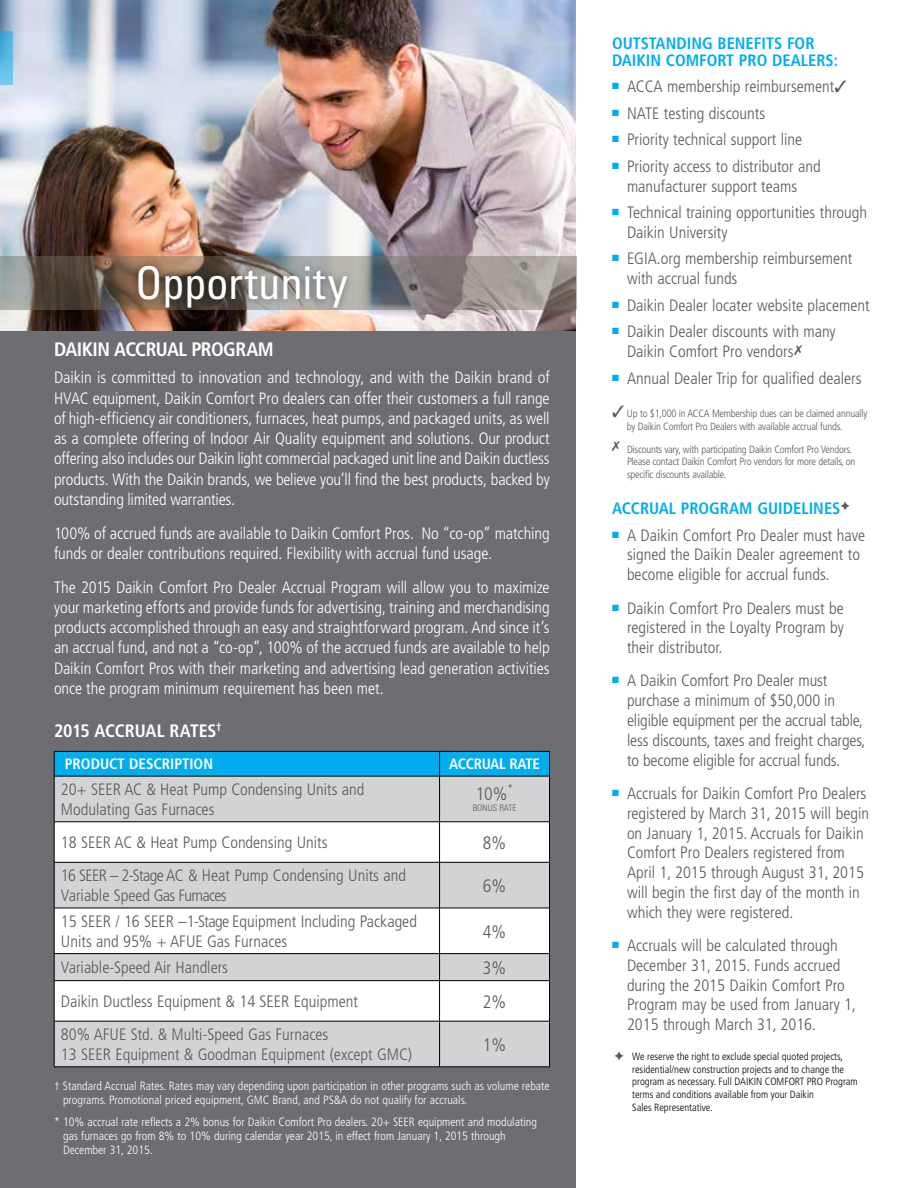
<style>
.page{position:relative;width:918px;height:1188px;background:#fff}
.page>*{position:absolute;margin:0;border:0;box-sizing:border-box;transform-origin:0 0}
.t1{font:condensed 45px "Univers";letter-spacing:-.005em;color:#fff}
.t2{font:700 condensed 19.5px "Frutiger LT Std";letter-spacing:-.025em;color:#fff}
.t3{font:700 condensed 18px "Frutiger LT Std";letter-spacing:-.01em;color:#fff}
.t4{font:300 condensed 18px "Frutiger LT Std";color:#58595b}
.t5{font:300 condensed 16.5px/19.8px "Frutiger LT Std";color:#58595b}
.t6{font:300 condensed 16.5px/20.2px "Frutiger LT Std";letter-spacing:-.005em;color:#fff;text-align:justify}
.t7{font:700 condensed 16.5px/16.5px "Frutiger LT Std";color:#00aeef}
.t8{font:700 condensed 15px "Frutiger LT Std";color:#fff}
.t9{font:700 condensed 15px "Frutiger LT Std";letter-spacing:-.02em;color:#fff}
.t10{font:300 condensed 12px/14.4px "Frutiger LT Std";color:#fff}
.t11{font:300 condensed 10.5px/12.6px "Frutiger LT Std";letter-spacing:-.02em;color:#58595b}
.t12{font:300 condensed 10.5px/12.6px "Frutiger LT";color:#000}
.t13{font:300 condensed 9px "Univers";color:#58595b}
</style>
<div class="page">
<img style="left:0;top:0;width:576px;height:332px">
<div style="left:0;top:332px;width:583px;height:856px;background:#6d6e71"></div>
<div style="left:55px;top:777px;width:494px;height:290px;background:#d1d3d4"></div>
<svg style="left:55px;top:823px;width:494px;height:198px;background:#eceded"></svg>
<svg style="left:54px;top:751px;width:496px;height:25px;background:#00a4e1"></svg>
<hr style="left:54px;top:776px;width:386px;height:1px;background:#000">
<hr style="left:54px;top:776px;width:1px;height:46px;background:#000">
<hr style="left:440px;top:776px;width:110px;height:1px;background:#000">
<hr style="left:439px;top:776px;width:1px;height:46px;background:#000">
<hr style="left:549px;top:776px;width:1px;height:46px;background:#000">
<hr style="left:54px;top:822px;width:386px;height:1px;background:#000">
<hr style="left:54px;top:822px;width:1px;height:40px;background:#000">
<hr style="left:440px;top:822px;width:110px;height:1px;background:#000">
<hr style="left:439px;top:822px;width:1px;height:40px;background:#000">
<hr style="left:549px;top:822px;width:1px;height:40px;background:#000">
<hr style="left:54px;top:862px;width:386px;height:1px;background:#000">
<hr style="left:54px;top:862px;width:1px;height:46px;background:#000">
<hr style="left:440px;top:862px;width:110px;height:1px;background:#000">
<hr style="left:439px;top:862px;width:1px;height:46px;background:#000">
<hr style="left:549px;top:862px;width:1px;height:46px;background:#000">
<hr style="left:54px;top:908px;width:386px;height:1px;background:#000">
<hr style="left:54px;top:908px;width:1px;height:45px;background:#000">
<hr style="left:440px;top:908px;width:110px;height:1px;background:#000">
<hr style="left:439px;top:908px;width:1px;height:45px;background:#000">
<hr style="left:549px;top:908px;width:1px;height:45px;background:#000">
<hr style="left:54px;top:953px;width:386px;height:1px;background:#000">
<svg style="left:54px;top:954px;width:1px;height:26px"></svg>
<hr style="left:440px;top:953px;width:110px;height:1px;background:#000">
<svg style="left:439px;top:954px;width:1px;height:26px"></svg>
<svg style="left:549px;top:954px;width:1px;height:26px"></svg>
<hr style="left:54px;top:980px;width:386px;height:1px;background:#000">
<hr style="left:54px;top:981px;width:1px;height:40px;background:#000">
<hr style="left:440px;top:980px;width:110px;height:1px;background:#000">
<hr style="left:439px;top:981px;width:1px;height:40px;background:#000">
<hr style="left:549px;top:981px;width:1px;height:40px;background:#000">
<hr style="left:54px;top:1021px;width:386px;height:1px;background:#000">
<hr style="left:54px;top:1021px;width:1px;height:46px;background:#000">
<hr style="left:440px;top:1021px;width:110px;height:1px;background:#000">
<hr style="left:439px;top:1021px;width:1px;height:46px;background:#000">
<hr style="left:549px;top:1021px;width:1px;height:46px;background:#000">
<hr style="left:54px;top:1067px;width:386px;height:1px;background:#000">
<hr style="left:440px;top:1067px;width:110px;height:1px;background:#000">
<div style="left:577px;top:0;width:341px;height:1188px;background:#fff"></div>
<svg style="left:0;top:31px;width:13px;height:54px"></svg>
<svg style="left:0;top:256px;width:577px;height:54px;background:#817b76"></svg>
<hr style="left:0;top:450px;width:1px;height:72px;background:#718190">
<div style="left:130px;top:258px;width:225px;height:57px;background:#000;opacity:.45"></div>
<h1 class="t1" style="left:135px;top:255px;width:214px">Opportunity</h1>
<p class="t2" style="left:54px;top:338px;width:221px">DAIKIN ACCRUAL PROGRAM</p>
<p class="t6" style="left:54px;top:368px;width:497px">Daikin is committed to innovation and technology, and with the Daikin brand of HVAC equipment, Daikin Comfort Pro dealers can offer their customers a full range of high-efficiency air conditioners, furnaces, heat pumps, and packaged units, as well as a complete offering of Indoor Air Quality equipment and solutions. Our product offering also includes our Daikin light commercial packaged unit line and Daikin ductless products. With the Daikin brands, we believe you’ll find the best products, backed by outstanding limited warranties.</p>
<p class="t6" style="left:54px;top:523px;width:497px">100% of accrued funds are available to Daikin Comfort Pros. No “co-op” matching funds or dealer contributions required. Flexibility with accrual fund usage.</p>
<p class="t6" style="left:54px;top:577px;width:497px">The 2015 Daikin Comfort Pro Dealer Accrual Program will allow you to maximize your marketing efforts and provide funds for advertising, training and merchandising products accomplished through an easy and straightforward program. And since it’s an accrual fund, and not a “co-op”, 100% of the accrued funds are available to help Daikin Comfort Pros with their marketing and advertising lead generation activities once the program minimum requirement has been met.</p>
<p class="t3" style="left:54px;top:720px;width:169px">2015 ACCRUAL RATES<sup>†</sup></p>
<p class="t8" style="left:65px;top:755px;width:150px">PRODUCT DESCRIPTION</p>
<p class="t9" style="left:449px;top:755px;width:92px">ACCRUAL RATE</p>
<p class="t5" style="left:61px;top:780px;width:305px">20+ SEER AC &amp; Heat Pump Condensing Units and<br>Modulating Gas Furnaces</p>
<p class="t4" style="left:476px;top:784px;width:39px">10%<sup>*</sup></p>
<p class="t13" style="left:473px;top:803px;width:45px">BONUS RATE</p>
<p class="t5" style="left:61px;top:833px;width:268px">18 SEER AC &amp; Heat Pump Condensing Units</p>
<p class="t4" style="left:483px;top:832px;width:25px">8%</p>
<p class="t5" style="left:61px;top:866px;width:347px">16 SEER – 2-Stage AC &amp; Heat Pump Condensing Units and<br>Variable Speed Gas Furnaces</p>
<p class="t4" style="left:483px;top:875px;width:25px">6%</p>
<p class="t5" style="left:61px;top:912px;width:358px">15 SEER / 16 SEER –1-Stage Equipment Including Packaged<br>Units and 95% + AFUE Gas Furnaces</p>
<p class="t4" style="left:483px;top:921px;width:25px">4%</p>
<p class="t5" style="left:61px;top:958px;width:169px">Variable-Speed Air Handlers</p>
<p class="t4" style="left:483px;top:957px;width:25px">3%</p>
<p class="t5" style="left:61px;top:992px;width:299px">Daikin Ductless Equipment &amp; 14 SEER Equipment</p>
<p class="t4" style="left:483px;top:991px;width:25px">2%</p>
<p class="t5" style="left:61px;top:1025px;width:353px">80% AFUE Std. &amp; Multi-Speed Gas Furnaces<br>13 SEER Equipment &amp; Goodman Equipment (except GMC)</p>
<p class="t4" style="left:483px;top:1034px;width:25px">1%</p>
<p class="t10" style="left:63px;top:1079px;width:488px;text-indent:-9px">† Standard Accrual Rates. Rates may vary depending upon participation in other programs such as volume rebate programs. Promotional priced equipment, GMC Brand, and PS&amp;A do not qualify for accruals.</p>
<p class="t10" style="left:63px;top:1114px;width:475px;text-indent:-9px">* 10% accrual rate reflects a 2% bonus for Daikin Comfort Pro dealers. 20+ SEER equipment and modulating gas furnaces go from 8% to 10% during calendar year 2015, in effect from January 1, 2015 through<br>December 31, 2015.</p>
<p class="t7" style="left:612px;top:35px;width:228px">OUTSTANDING BENEFITS FOR<br>DAIKIN COMFORT PRO DEALERS:</p>
<p class="t5" style="left:612px;top:77px;width:236px"><sup>■</sup> ACCA membership reimbursement✓</p>
<p class="t5" style="left:612px;top:103px;width:155px"><sup>■</sup> NATE testing discounts</p>
<p class="t5" style="left:612px;top:130px;width:192px"><sup>■</sup> Priority technical support line</p>
<p class="t5" style="left:612px;top:156px;width:210px;text-align:center"><sup>■</sup> Priority access to distributor and manufacturer support teams</p>
<p class="t5" style="left:627px;top:203px;width:242px;text-indent:-15px"><sup>■</sup> Technical training opportunities through<br>Daikin University</p>
<p class="t5" style="left:627px;top:249px;width:227px;text-indent:-15px"><sup>■</sup> EGIA.org membership reimbursement with accrual funds</p>
<p class="t5" style="left:612px;top:295px;width:259px"><sup>■</sup> Daikin Dealer locater website placement</p>
<p class="t5" style="left:627px;top:322px;width:210px;text-indent:-15px"><sup>■</sup> Daikin Dealer discounts with many<br>Daikin Comfort Pro vendors</p>
<p class="t5" style="left:612px;top:368px;width:251px"><sup>■</sup> Annual Dealer Trip for qualified dealers</p>
<p class="t11" style="left:627px;top:407px;width:242px;text-indent:-15px">✓ Up to $1,000 in ACCA Membership dues can be claimed annually by Daikin Comfort Pro Dealers with available accrual funds.</p>
<p class="t11" style="left:627px;top:443px;width:230px">Discounts vary, with participating Daikin Comfort Pro Vendors.<br>Please contact Daikin Comfort Pro vendors for more details, on specific discounts available.</p>
<p class="t7" style="left:612px;top:500px;width:230px">ACCRUAL PROGRAM GUIDELINES</p>
<p class="t5" style="left:627px;top:525px;width:240px;text-indent:-15px"><sup>■</sup> A Daikin Comfort Pro Dealer must have signed the Daikin Dealer agreement to become eligible for accrual funds.</p>
<p class="t5" style="left:627px;top:598px;width:218px;text-align:justify;text-indent:-15px"><sup>■</sup> Daikin Comfort Pro Dealers must be registered in the Loyalty Program by their distributor.</p>
<p class="t5" style="left:627px;top:671px;width:240px;text-indent:-15px"><sup>■</sup> A Daikin Comfort Pro Dealer must purchase a minimum of $50,000 in eligible equipment per the accrual table, less discounts, taxes and freight charges, to become eligible for accrual funds.</p>
<p class="t5" style="left:627px;top:784px;width:244px;text-indent:-15px"><sup>■</sup> Accruals for Daikin Comfort Pro Dealers registered by March 31, 2015 will begin on January 1, 2015. Accruals for Daikin Comfort Pro Dealers registered from April 1, 2015 through August 31, 2015 will begin the first day of the month in which they were registered.</p>
<p class="t5" style="left:627px;top:936px;width:231px;text-indent:-15px"><sup>■</sup> Accruals will be calculated through December 31, 2015. Funds accrued during the 2015 Daikin Comfort Pro Program may be used from January 1, 2015 through March 31, 2016.</p>
<p class="t12" style="left:632px;top:1050px;width:227px">We reserve the right to exclude special quoted projects, residential/new construction projects and to change the program as necessary. Full DAIKIN COMFORT PRO Program terms and conditions available from your Daikin<br>Sales Representative.</p>
</div>
